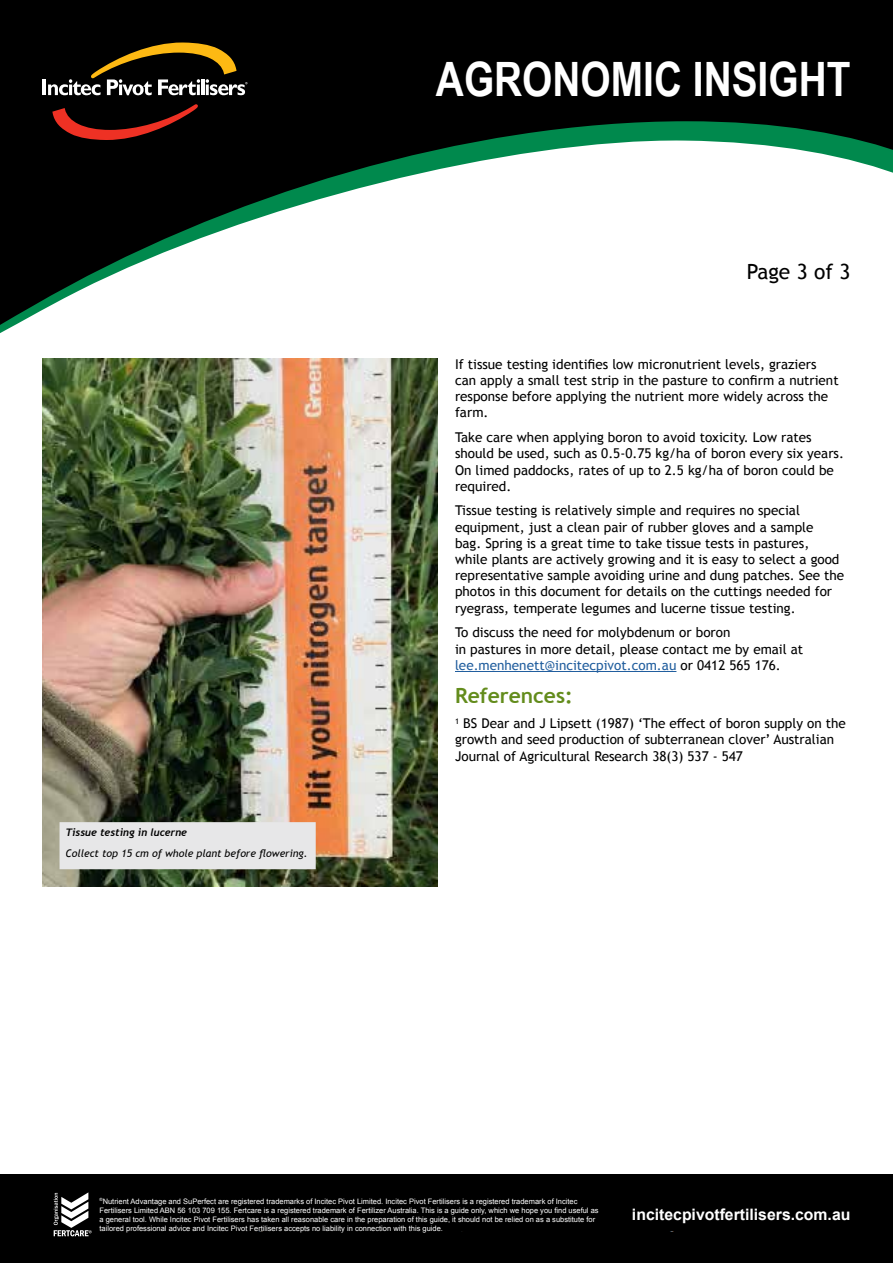
<style>
.page{position:relative;width:893px;height:1263px;background:#fff}
.page>*{position:absolute;margin:0;border:0;box-sizing:border-box;transform-origin:0 0}
.t1{font:700 47.4px "Arial Narrow";color:#fff}
.t2{font:700 21px "Trebuchet MS";color:#638c1c}
.t3{font:21px "Trebuchet MS";color:#000}
.t4{font:700 15.75px "Arial";color:#fff}
.t5{font:13.5px/16.2px "Trebuchet MS";color:#000}
.t6{font:italic 10.5px "Trebuchet MS";color:#000}
.t7{font:italic 700 10.5px "Trebuchet";color:#000}
.t8{font:7.5px/9px "Arial";color:#fff}
.s1{color:#215e9e}
</style>
<div class="page">
<svg style="left:0;top:0;width:893px;height:333px;fill:#000"></svg>
<hr style="left:43px;top:79px;width:3px;height:16px;background:#fff">
<svg style="left:52px;top:104px;width:146px;height:36px;background:#3e0c09"></svg>
<svg style="left:48px;top:43px;width:199px;height:52px;background:#413822"></svg>
<div style="left:0;top:1174px;width:893px;height:89px;background:#000"></div>
<div style="left:99px;top:1198px;width:503px;height:32px;background:#000"></div>
<div style="left:621px;top:1197px;width:229px;height:34px;background:#000"></div>
<hr style="left:455px;top:671px;width:221px;height:1px;background:#215e9e">
<div style="left:50px;top:1191px;width:43px;height:47px;background:linear-gradient(to bottom,#000,#000)"></div>
<svg style="left:54px;top:1192px;width:38px;height:44px"></svg>
<img style="left:43px;top:359px;width:395px;height:527px">
<svg style="left:57px;top:819px;width:262px;height:53px;background:#d5d5d2"></svg>
<h1 class="t1" style="left:436px;top:44px;width:416px">AGRONOMIC INSIGHT</h1>
<h2 class="t3" style="left:747px;top:259px;width:105px">Page 3 of 3</h2>
<p class="t7" style="left:66px;top:825px;width:123px">Tissue testing in lucerne</p>
<p class="t6" style="left:66px;top:847px;width:244px">Collect top 15 cm of whole plant before flowering.</p>
<p class="t5" style="left:455px;top:356px;width:385px">If tissue testing identifies low micronutrient levels, graziers can apply a small test strip in the pasture to confirm a nutrient response before applying the nutrient more widely across the farm.</p>
<p class="t5" style="left:455px;top:429px;width:390px">Take care when applying boron to avoid toxicity. Low rates should be used, such as 0.5-0.75 kg/ha of boron every six years.<br>On limed paddocks, rates of up to 2.5 kg/ha of boron could be required.</p>
<p class="t5" style="left:455px;top:502px;width:391px">Tissue testing is relatively simple and requires no special equipment, just a clean pair of rubber gloves and a sample<br>bag. Spring is a great time to take tissue tests in pastures, while plants are actively growing and it is easy to select a good representative sample avoiding urine and dung patches. See the photos in this document for details on the cuttings needed for ryegrass, temperate legumes and lucerne tissue testing.</p>
<p class="t5" style="left:455px;top:624px;width:350px">To discuss the need for molybdenum or boron<br>in pastures in more detail, please contact me by email at <span class="s1">lee.menhenett@incitecpivot.com.au</span> or 0412 565 176.</p>
<h2 class="t2" style="left:455px;top:683px;width:119px">References:</h2>
<p class="t5" style="left:455px;top:715px;width:392px"><sup>1</sup> BS Dear and J Lipsett (1987) ‘The effect of boron supply on the growth and seed production of subterranean clover’ Australian<br>Journal of Agricultural Research 38(3) 537 - 547</p>
<p class="t8" style="left:99px;top:1196px;width:501px"><sup>®</sup>Nutrient Advantage and SuPerfect are registered trademarks of Incitec Pivot Limited. Incitec Pivot Fertilisers is a registered trademark of Incitec Fertilisers Limited ABN 56 103 709 155. Fertcare is a registered trademark of Fertilizer Australia. This is a guide only, which we hope you find useful as a general tool. While Incitec Pivot Fertilisers has taken all reasonable care in the preparation of this guide, it should not be relied on as a substitute for tailored professional advice and Incitec Pivot Fertilisers accepts no liability in connection with this guide.</p>
<p class="t4" style="left:632px;top:1203px;width:220px">incitecpivotfertilisers.com.au</p>
</div>
